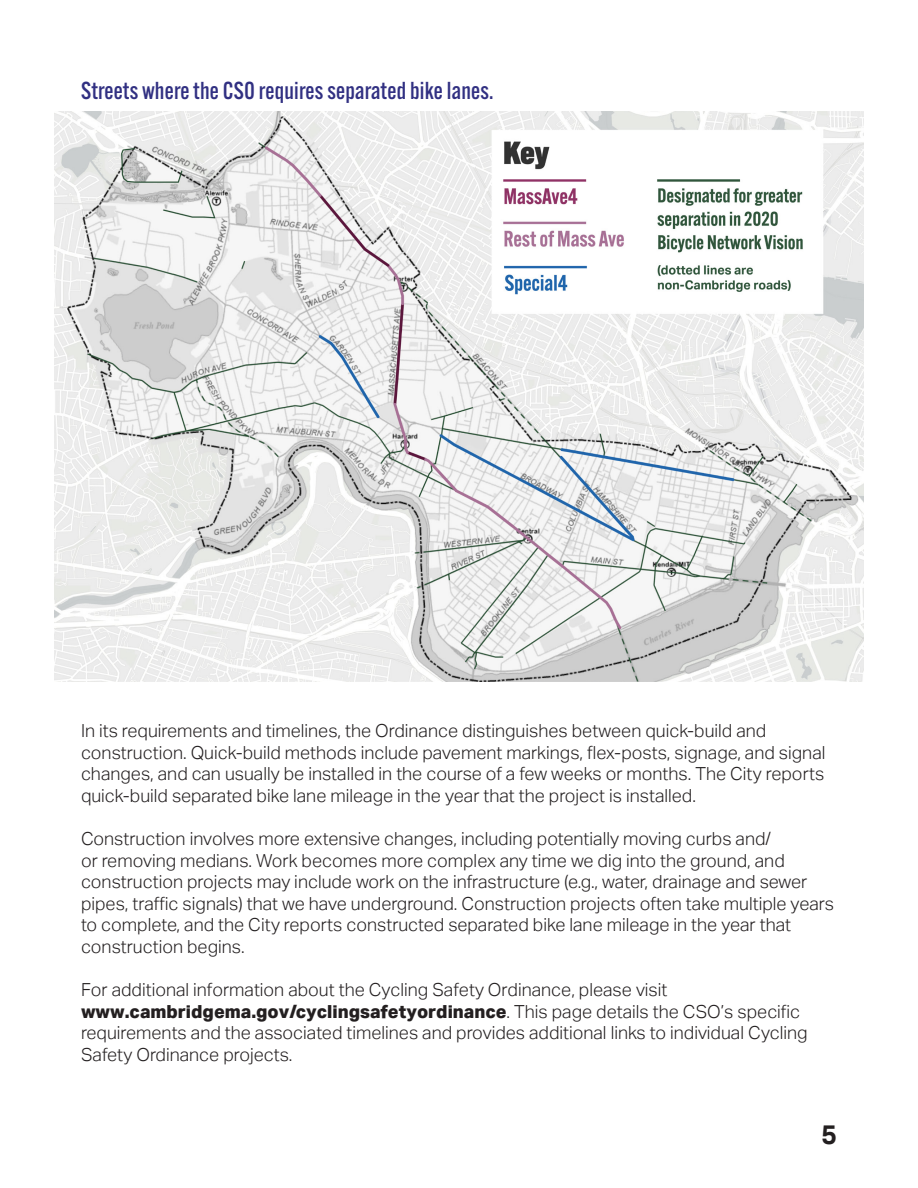
<style>
.page{position:relative;width:918px;height:1188px;background:#fff}
.page>*{position:absolute;margin:0;border:0;box-sizing:border-box;transform-origin:0 0}
.t1{font:700 27px "Aktiv Grotesk";color:#231f20}
.Captions{font:500 24px "Alternate Gothic ATF";letter-spacing:.01em;color:#313082}
.t2{font:300 18px/21.6px "Aktiv Grotesk";color:#231f20}
.s1{font-weight:800}
</style>
<div class="page">
<img style="left:54px;top:112px;width:810px;height:569px">
<p class="Captions" style="left:81px;top:76px;width:414px">Streets where the CSO requires separated bike lanes.</p>
<p class="t2" style="left:81px;top:720px;width:746px">In its requirements and timelines, the Ordinance distinguishes between quick-build and construction. Quick-build methods include pavement markings, flex-posts, signage, and signal changes, and can usually be installed in the course of a few weeks or months. The City reports quick-build separated bike lane mileage in the year that the project is installed.</p>
<p class="t2" style="left:81px;top:828px;width:755px">Construction involves more extensive changes, including potentially moving curbs and/<br>or removing medians. Work becomes more complex any time we dig into the ground, and construction projects may include work on the infrastructure (e.g., water, drainage and sewer pipes, traffic signals) that we have underground. Construction projects often take multiple years to complete, and the City reports constructed separated bike lane mileage in the year that construction begins.</p>
<p class="t2" style="left:81px;top:979px;width:728px">For additional information about the Cycling Safety Ordinance, please visit <span class="s1">www.cambridgema.gov/cyclingsafetyordinance</span>. This page details the CSO’s specific requirements and the associated timelines and provides additional links to individual Cycling Safety Ordinance projects.</p>
<h1 class="t1" style="left:821px;top:1119px;width:17px">5</h1>
</div>
